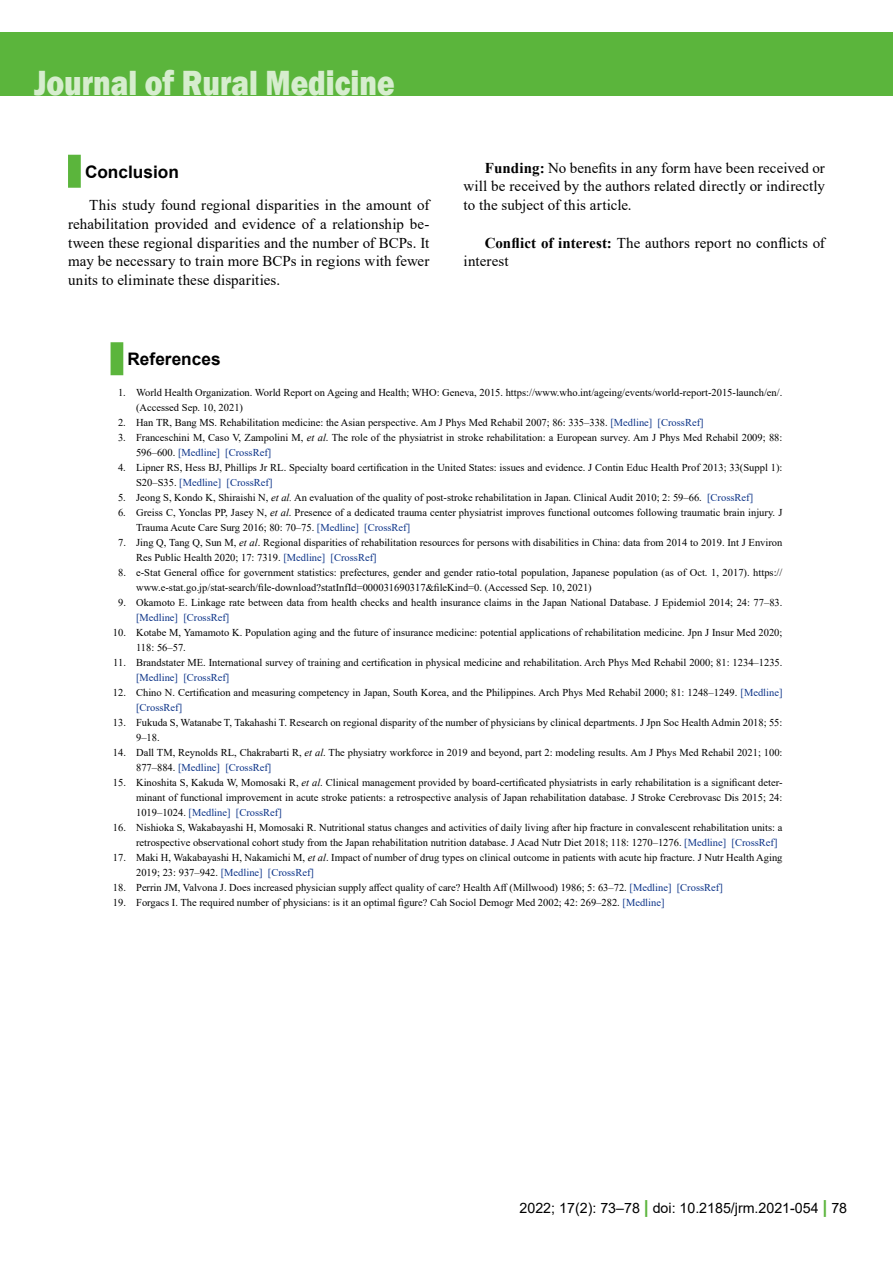
<style>
.page{position:relative;width:893px;height:1263px;background:#fff}
.page>*{position:absolute;margin:0;border:0;box-sizing:border-box;transform-origin:0 0}
.t1{font:800 36px "Franklin Gothic";color:#d6edce;scale:.83 1}
.t2{font:700 17.25px "Arial";color:#000}
.t3{font:15px/18.8px "Times New Roman";letter-spacing:.005em;color:#000;text-align:justify}
.t4{font:14.25px "Arial";color:#000}
.t5{font:10.5px/15px "Times New Roman";color:#000}
.t6{font:10.5px "Times New Roman";color:#0c3388}
.s1{font-weight:700}
.s2{color:#0c3388}
.s3{font-style:italic}
.s4{font-weight:700;font-size:18px;color:#5bb53c}
</style>
<div class="page">
<div style="left:0;top:32px;width:893px;height:64px;background:#5bb53c"></div>
<div style="left:68px;top:155px;width:13px;height:33px;background:#5bb53c"></div>
<div style="left:111px;top:342px;width:12px;height:33px;background:#5bb53c"></div>
<h1 class="t1" style="left:34px;top:59px;width:436px">Journal of Rural Medicine</h1>
<h2 class="t2" style="left:85px;top:160px;width:95px">Conclusion</h2>
<p class="t3" style="left:68px;top:195px;width:363px;text-indent:21px">This study found regional disparities in the amount of rehabilitation provided and evidence of a relationship be&shy;tween these regional disparities and the number of BCPs. It may be necessary to train more BCPs in regions with fewer units to eliminate these disparities.</p>
<h3 class="t3" style="left:463px;top:158px;width:363px;text-indent:21px"><span class="s1">Funding:</span> No benefits in any form have been received or will be received by the authors related directly or indirectly to the subject of this article.</h3>
<h3 class="t3" style="left:463px;top:233px;width:363px;text-indent:21px"><span class="s1">Conflict of interest:</span> The authors report no conflicts of interest</h3>
<h2 class="t2" style="left:128px;top:347px;width:95px">References</h2>
<p class="t5" style="left:136px;top:385px;width:648px;text-indent:-18px">1. World Health Organization. World Report on Ageing and Health; WHO: Geneva, 2015. https://www.who.int/ageing/events/world-report-2015-launch/en/. (Accessed Sep. 10, 2021)</p>
<p class="t5" style="left:118px;top:415px;width:587px">2. Han TR, Bang MS. Rehabilitation medicine: the Asian perspective. Am J Phys Med Rehabil 2007; 86: 335–338. <span class="s2">[Medline] [CrossRef]</span></p>
<p class="t5" style="left:136px;top:430px;width:648px;text-indent:-18px">3. Franceschini M, Caso V, Zampolini M, <span class="s3">et al</span>. The role of the physiatrist in stroke rehabilitation: a European survey. Am J Phys Med Rehabil 2009; 88:<br>596–600. <span class="s2">[Medline] [CrossRef]</span></p>
<p class="t5" style="left:136px;top:460px;width:648px;text-indent:-18px">4. Lipner RS, Hess BJ, Phillips Jr RL. Specialty board certification in the United States: issues and evidence. J Contin Educ Health Prof 2013; 33(Suppl 1):<br>S20–S35. <span class="s2">[Medline] [CrossRef]</span></p>
<p class="t5" style="left:118px;top:490px;width:637px">5. Jeong S, Kondo K, Shiraishi N, <span class="s3">et al.</span> An evaluation of the quality of post-stroke rehabilitation in Japan. Clinical Audit 2010; 2: 59–66. <span class="s2">[CrossRef]</span></p>
<p class="t5" style="left:136px;top:505px;width:648px;text-indent:-18px">6. Greiss C, Yonclas PP, Jasey N, <span class="s3">et al</span>. Presence of a dedicated trauma center physiatrist improves functional outcomes following traumatic brain injury. J<br>Trauma Acute Care Surg 2016; 80: 70–75. <span class="s2">[Medline] [CrossRef]</span></p>
<p class="t5" style="left:136px;top:535px;width:648px;text-indent:-18px">7. Jing Q, Tang Q, Sun M, <span class="s3">et al</span>. Regional disparities of rehabilitation resources for persons with disabilities in China: data from 2014 to 2019. Int J Environ<br>Res Public Health 2020; 17: 7319. <span class="s2">[Medline] [CrossRef]</span></p>
<p class="t5" style="left:136px;top:565px;width:648px;text-indent:-18px">8. e-Stat General office for government statistics: prefectures, gender and gender ratio-total population, Japanese population (as of Oct. 1, 2017). https:// www.e-stat.go.jp/stat-search/file-download?statInfId=000031690317&amp;fileKind=0. (Accessed Sep. 10, 2021)</p>
<p class="t5" style="left:118px;top:595px;width:666px">9. Okamoto E. Linkage rate between data from health checks and health insurance claims in the Japan National Database. J Epidemiol 2014; 24: 77–83.</p>
<p class="t6" style="left:136px;top:610px;width:95px">[Medline] [CrossRef]</p>
<p class="t5" style="left:136px;top:625px;width:648px;text-indent:-23px">10. Kotabe M, Yamamoto K. Population aging and the future of insurance medicine: potential applications of rehabilitation medicine. Jpn J Insur Med 2020;<br>118: 56–57.</p>
<p class="t5" style="left:113px;top:655px;width:671px">11. Brandstater ME. International survey of training and certification in physical medicine and rehabilitation. Arch Phys Med Rehabil 2000; 81: 1234–1235.</p>
<p class="t6" style="left:136px;top:670px;width:95px">[Medline] [CrossRef]</p>
<p class="t5" style="left:136px;top:685px;width:648px;text-indent:-23px">12. Chino N. Certification and measuring competency in Japan, South Korea, and the Philippines. Arch Phys Med Rehabil 2000; 81: 1248–1249. <span class="s2">[Medline] [CrossRef]</span></p>
<p class="t5" style="left:136px;top:715px;width:648px;text-indent:-23px">13. Fukuda S, Watanabe T, Takahashi T. Research on regional disparity of the number of physicians by clinical departments. J Jpn Soc Health Admin 2018; 55:<br>9–18.</p>
<p class="t5" style="left:136px;top:745px;width:648px;text-indent:-23px">14. Dall TM, Reynolds RL, Chakrabarti R, <span class="s3">et al</span>. The physiatry workforce in 2019 and beyond, part 2: modeling results. Am J Phys Med Rehabil 2021; 100:<br>877–884. <span class="s2">[Medline] [CrossRef]</span></p>
<p class="t5" style="left:136px;top:775px;width:648px;text-align:justify;text-indent:-23px">15. Kinoshita S, Kakuda W, Momosaki R, <span class="s3">et al</span>. Clinical management provided by board-certificated physiatrists in early rehabilitation is a significant deter&shy;minant of functional improvement in acute stroke patients: a retrospective analysis of Japan rehabilitation database. J Stroke Cerebrovasc Dis 2015; 24:<br>1019–1024. <span class="s2">[Medline] [CrossRef]</span></p>
<p class="t5" style="left:136px;top:820px;width:648px;text-indent:-23px">16. Nishioka S, Wakabayashi H, Momosaki R. Nutritional status changes and activities of daily living after hip fracture in convalescent rehabilitation units: a retrospective observational cohort study from the Japan rehabilitation nutrition database. J Acad Nutr Diet 2018; 118: 1270–1276. <span class="s2">[Medline] [CrossRef]</span></p>
<p class="t5" style="left:136px;top:850px;width:648px;text-indent:-23px">17. Maki H, Wakabayashi H, Nakamichi M, <span class="s3">et al</span>. Impact of number of drug types on clinical outcome in patients with acute hip fracture. J Nutr Health Aging<br>2019; 23: 937–942. <span class="s2">[Medline] [CrossRef]</span></p>
<p class="t5" style="left:113px;top:880px;width:611px">18. Perrin JM, Valvona J. Does increased physician supply affect quality of care? Health Aff (Millwood) 1986; 5: 63–72. <span class="s2">[Medline] [CrossRef]</span></p>
<p class="t5" style="left:113px;top:895px;width:553px">19. Forgacs I. The required number of physicians: is it an optimal figure? Cah Sociol Demogr Med 2002; 42: 269–282. <span class="s2">[Medline]</span></p>
<h3 class="t4" style="left:519px;top:1198px;width:329px">2022; 17(2): 73–78 <span class="s4">|</span> doi: 10.2185/jrm.2021-054 <span class="s4">|</span> 78</h3>
</div>
